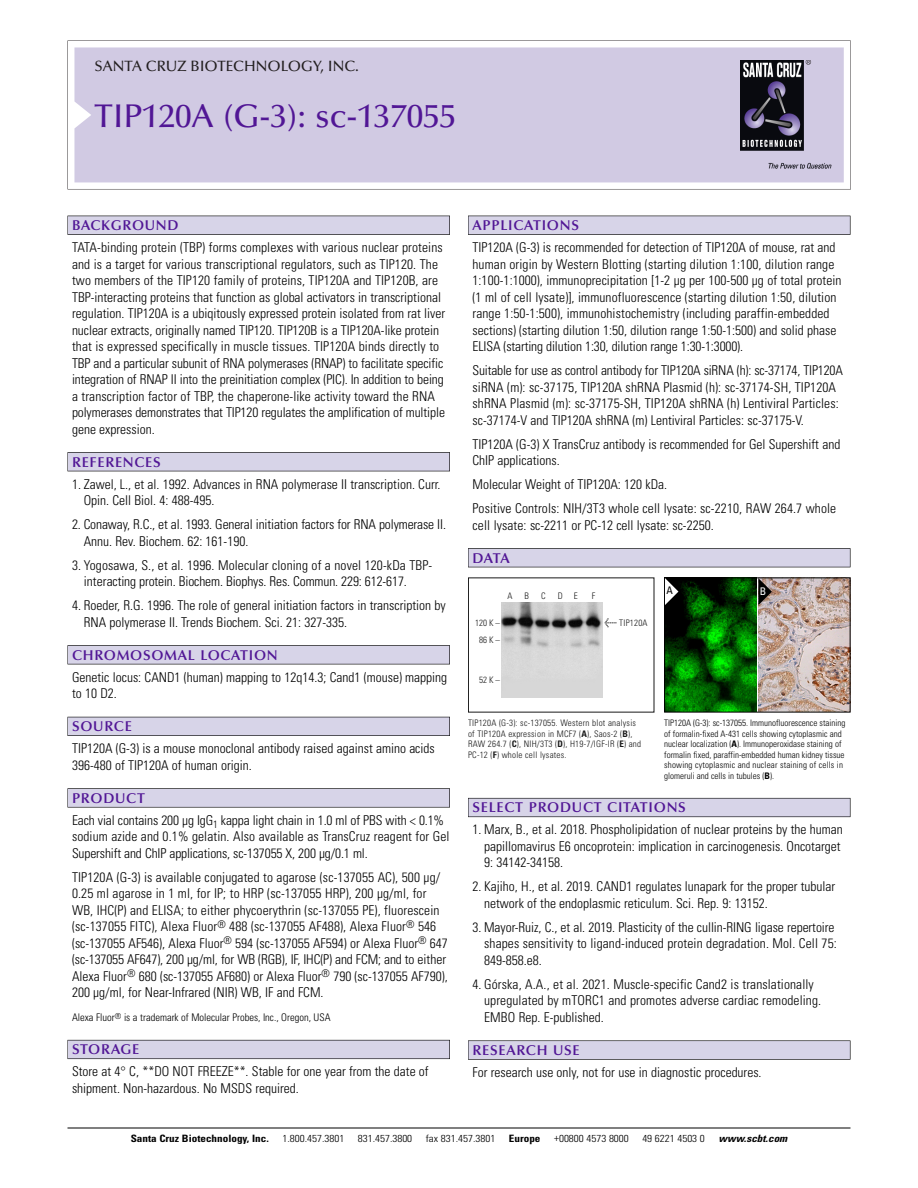
<style>
.page{position:relative;width:918px;height:1188px;background:#fff}
.page>*{position:absolute;margin:0;border:0;box-sizing:border-box;transform-origin:0 0}
.t1{font:500 33px "Optima";color:#511695}
.t2{font:500 15px "Optima";color:#231f20}
.t3{font:600 14.25px "Optima";letter-spacing:.05em;color:#511695}
.t4{font:300 condensed 13.5px/16.5px "Univers";color:#000}
.t5{font:300 condensed 10.5px "Univers";color:#000}
.t6{font:condensed 10.5px "Univers";color:#000}
.t7{font:condensed 10.5px "Univers";color:#fff}
.t8{font:300 condensed 10.2px "Univers";color:#000;scale:1.1 1}
.t9{font:700 condensed 10.2px "Univers";color:#000;scale:1.1 1}
.t10{font:italic 700 condensed 10.2px "Univers";color:#000;scale:1.1 1}
.t11{font:300 condensed 9px/10.5px "Univers";color:#000}
.t12{font:300 condensed 9px/10.5px "Univers";letter-spacing:.025em;color:#191919}
.s1{font-family:"Meta Plus";font-weight:400;font-stretch:normal;font-size:10.5px}
.s2{font-weight:700}
</style>
<div class="page">
<svg style="left:68px;top:40px;width:783px;height:149px"></svg>
<div style="left:74px;top:47px;width:770px;height:135px;background:#d1cae3"></div>
<img style="left:741px;top:60px;width:90px;height:108px">
<div style="left:68px;top:216px;width:382px;height:19px;background:#535256"></div>
<div style="left:68px;top:216px;width:381px;height:18px;background:#d7d4e8"></div>
<div style="left:68px;top:452px;width:382px;height:19px;background:#515155"></div>
<div style="left:68px;top:453px;width:381px;height:18px;background:#d7d4e8"></div>
<div style="left:68px;top:645px;width:382px;height:19px;background:#545357"></div>
<div style="left:68px;top:646px;width:381px;height:18px;background:#d7d4e8"></div>
<div style="left:68px;top:717px;width:382px;height:19px;background:#535259"></div>
<div style="left:68px;top:717px;width:381px;height:18px;background:#d7d4e8"></div>
<svg style="left:68px;top:788px;width:382px;height:20px"></svg>
<div style="left:68px;top:789px;width:381px;height:18px;background:#d7d4e8"></div>
<div style="left:68px;top:1040px;width:382px;height:19px;background:#64626c"></div>
<div style="left:68px;top:1040px;width:381px;height:18px;background:#d7d4e8"></div>
<div style="left:468px;top:216px;width:382px;height:19px;background:#535256"></div>
<div style="left:468px;top:216px;width:382px;height:18px;background:#d7d4e8"></div>
<div style="left:468px;top:548px;width:382px;height:19px;background:#515155"></div>
<div style="left:468px;top:549px;width:382px;height:18px;background:#d7d4e8"></div>
<div style="left:468px;top:798px;width:382px;height:19px;background:#686770"></div>
<div style="left:468px;top:799px;width:382px;height:18px;background:#d7d4e8"></div>
<svg style="left:468px;top:1040px;width:382px;height:20px"></svg>
<div style="left:468px;top:1041px;width:382px;height:18px;background:#d7d4e8"></div>
<hr style="left:68px;top:1128px;width:782px;height:1px;background:#000">
<img style="left:501px;top:603px;width:102px;height:95px">
<img style="left:758px;top:580px;width:90px;height:130px">
<img style="left:666px;top:580px;width:90px;height:130px">
<div style="left:664px;top:578px;width:186px;height:134px;border:1px solid #000"></div>
<svg style="left:758px;top:578px;width:14px;height:27px"></svg>
<svg style="left:665px;top:578px;width:13px;height:27px"></svg>
<p class="t2" style="left:94px;top:60px;width:266px">SANTA CRUZ BIOTECHNOLOGY, INC.</p>
<p class="t1" style="left:94px;top:102px;width:363px">TIP120A (G-3): sc-137055</p>
<p class="t3" style="left:72px;top:219px;width:108px">BACKGROUND</p>
<p class="t4" style="left:72px;top:240px;width:375px">TATA-binding protein (TBP) forms complexes with various nuclear proteins and is a target for various transcriptional regulators, such as TIP120. The two members of the TIP120 family of proteins, TIP120A and TIP120B, are TBP-interacting proteins that function as global activators in transcriptional regulation. TIP120A is a ubiqitously expressed protein isolated from rat liver nuclear extracts, originally named TIP120. TIP120B is a TIP120A-like protein that is expressed specifically in muscle tissues. TIP120A binds directly to TBP and a particular subunit of RNA polymerases (RNAP) to facilitate specific integration of RNAP II into the preinitiation complex (PIC). In addition to being a transcription factor of TBP, the chaperone-like activity toward the RNA polymerases demonstrates that TIP120 regulates the amplification of multiple gene expression.</p>
<p class="t3" style="left:72px;top:456px;width:90px">REFERENCES</p>
<p class="t4" style="left:84px;top:477px;width:358px;text-indent:-12px">1. Zawel, L., et al. 1992. Advances in RNA polymerase II transcription. Curr.<br>Opin. Cell Biol. 4: 488-495.</p>
<p class="t4" style="left:84px;top:517px;width:364px;text-indent:-12px">2. Conaway, R.C., et al. 1993. General initiation factors for RNA polymerase II.<br>Annu. Rev. Biochem. 62: 161-190.</p>
<p class="t4" style="left:84px;top:558px;width:350px;text-indent:-12px">3. Yogosawa, S., et al. 1996. Molecular cloning of a novel 120-kDa TBP&shy;interacting protein. Biochem. Biophys. Res. Commun. 229: 612-617.</p>
<p class="t4" style="left:84px;top:598px;width:364px;text-indent:-12px">4. Roeder, R.G. 1996. The role of general initiation factors in transcription by<br>RNA polymerase II. Trends Biochem. Sci. 21: 327-335.</p>
<p class="t3" style="left:72px;top:649px;width:207px">CHROMOSOMAL LOCATION</p>
<p class="t4" style="left:72px;top:670px;width:377px">Genetic locus: CAND1 (human) mapping to 12q14.3; Cand1 (mouse) mapping to 10 D2.</p>
<p class="t3" style="left:72px;top:720px;width:61px">SOURCE</p>
<p class="t4" style="left:72px;top:742px;width:364px">TIP120A (G-3) is a mouse monoclonal antibody raised against amino acids<br>396-480 of TIP120A of human origin.</p>
<p class="t3" style="left:72px;top:792px;width:74px">PRODUCT</p>
<p class="t4" style="left:72px;top:813px;width:379px">Each vial contains 200 µg IgG<sub>1</sub> kappa light chain in 1.0 ml of PBS with &lt; 0.1% sodium azide and 0.1% gelatin. Also available as TransCruz reagent for Gel<br>Supershift and ChIP applications, sc-137055 X, 200 µg/0.1 ml.</p>
<p class="t4" style="left:72px;top:870px;width:377px">TIP120A (G-3) is available conjugated to agarose (sc-137055 AC), 500 µg/ 0.25 ml agarose in 1 ml, for IP; to HRP (sc-137055 HRP), 200 µg/ml, for WB, IHC(P) and ELISA; to either phycoerythrin (sc-137055 PE), fluorescein (sc-137055 FITC), Alexa Fluor<sup>®</sup> 488 (sc-137055 AF488), Alexa Fluor<sup>®</sup> 546 (sc-137055 AF546), Alexa Fluor<sup>®</sup> 594 (sc-137055 AF594) or Alexa Fluor<sup>®</sup> 647 (sc-137055 AF647), 200 µg/ml, for WB (RGB), IF, IHC(P) and FCM; and to either Alexa Fluor<sup>®</sup> 680 (sc-137055 AF680) or Alexa Fluor<sup>®</sup> 790 (sc-137055 AF790), 200 µg/ml, for Near-Infrared (NIR) WB, IF and FCM.</p>
<p class="t5" style="left:72px;top:1014px;width:260px">Alexa Fluor<sup>®</sup> is a trademark of Molecular Probes, Inc., Oregon, USA</p>
<p class="t3" style="left:72px;top:1044px;width:69px">STORAGE</p>
<p class="t4" style="left:72px;top:1065px;width:358px">Store at 4° C, **DO NOT FREEZE**. Stable for one year from the date of shipment. Non-hazardous. No MSDS required.</p>
<p class="t3" style="left:473px;top:219px;width:108px">APPLICATIONS</p>
<p class="t4" style="left:473px;top:240px;width:371px">TIP120A (G-3) is recommended for detection of TIP120A of mouse, rat and human origin by Western Blotting (starting dilution 1:100, dilution range 1:100-1:1000), immunoprecipitation [1-2 µg per 100-500 µg of total protein (1 ml of cell lysate)], immunofluorescence (starting dilution 1:50, dilution range 1:50-1:500), immunohistochemistry (including paraffin-embedded sections) (starting dilution 1:50, dilution range 1:50-1:500) and solid phase ELISA (starting dilution 1:30, dilution range 1:30-1:3000).</p>
<p class="t4" style="left:473px;top:363px;width:372px">Suitable for use as control antibody for TIP120A siRNA (h): sc-37174, TIP120A siRNA (m): sc-37175, TIP120A shRNA Plasmid (h): sc-37174-SH, TIP120A shRNA Plasmid (m): sc-37175-SH, TIP120A shRNA (h) Lentiviral Particles: sc-37174-V and TIP120A shRNA (m) Lentiviral Particles: sc-37175-V.</p>
<p class="t4" style="left:473px;top:437px;width:369px">TIP120A (G-3) X TransCruz antibody is recommended for Gel Supershift and<br>ChIP applications.</p>
<p class="t4" style="left:473px;top:477px;width:196px">Molecular Weight of TIP120A: 120 kDa.</p>
<p class="t4" style="left:473px;top:501px;width:365px">Positive Controls: NIH/3T3 whole cell lysate: sc-2210, RAW 264.7 whole cell lysate: sc-2211 or PC-12 cell lysate: sc-2250.</p>
<p class="t3" style="left:473px;top:552px;width:39px">DATA</p>
<p class="t12" style="left:507px;top:592px;width:7px">A</p>
<p class="t12" style="left:524px;top:592px;width:6px">B</p>
<p class="t12" style="left:541px;top:592px;width:6px">C</p>
<p class="t12" style="left:558px;top:592px;width:22px">D E</p>
<p class="t12" style="left:592px;top:592px;width:5px">F</p>
<p class="t12" style="left:475px;top:616px;width:26px;line-height:16.5px;text-align:center">120 K –<br>86K–</p>
<p class="t12" style="left:479px;top:676px;width:22px">52K–</p>
<p class="t12" style="left:605px;top:618px;width:44px"><span class="s1">&lt;</span> TIP120A</p>
<p class="t12" style="left:468px;top:719px;width:175px">TIP120A (G-3): sc-137055. Western blot analysis of TIP120A expression in MCF7 (<span class="s2">A</span>), Saos-2 (<span class="s2">B</span>), RAW 264.7 (<span class="s2">C</span>), NIH/3T3 (<span class="s2">D</span>), H19-7/IGF-IR (<span class="s2">E</span>) and PC-12 (<span class="s2">F</span>) whole cell lysates.</p>
<p class="t6" style="left:667px;top:587px;width:8px">A</p>
<p class="t7" style="left:760px;top:587px;width:8px">B</p>
<p class="t11" style="left:664px;top:719px;width:183px">TIP120A (G-3): sc-137055. Immunofluorescence staining of formalin-fixed A-431 cells showing cytoplasmic and nuclear localization (<span class="s2">A</span>). Immunoperoxidase staining of formalin fixed, paraffin-embedded human kidney tissue showing cytoplasmic and nuclear staining of cells in glomeruli and cells in tubules (<span class="s2">B</span>).</p>
<p class="t3" style="left:473px;top:802px;width:215px">SELECT PRODUCT CITATIONS</p>
<p class="t4" style="left:484px;top:823px;width:360px;text-indent:-12px">1. Marx, B., et al. 2018. Phospholipidation of nuclear proteins by the human papillomavirus E6 oncoprotein: implication in carcinogenesis. Oncotarget<br>9: 34142-34158.</p>
<p class="t4" style="left:484px;top:880px;width:353px;text-indent:-12px">2. Kajiho, H., et al. 2019. CAND1 regulates lunapark for the proper tubular network of the endoplasmic reticulum. Sci. Rep. 9: 13152.</p>
<p class="t4" style="left:484px;top:920px;width:354px;text-indent:-12px">3. Mayor-Ruiz, C., et al. 2019. Plasticity of the cullin-RING ligase repertoire shapes sensitivity to ligand-induced protein degradation. Mol. Cell 75:<br>849-858.e8.</p>
<p class="t4" style="left:484px;top:977px;width:339px;text-indent:-12px">4. Górska, A.A., et al. 2021. Muscle-specific Cand2 is translationally upregulated by mTORC1 and promotes adverse cardiac remodeling.<br>EMBO Rep. E-published.</p>
<p class="t3" style="left:473px;top:1044px;width:109px">RESEARCH USE</p>
<p class="t4" style="left:473px;top:1065px;width:291px">For research use only, not for use in diagnostic procedures.</p>
<p class="t9" style="left:131px;top:1135px;width:127px">Santa Cruz Biotechnology, Inc.</p>
<p class="t8" style="left:282px;top:1135px;width:58px">1.800.457.3801</p>
<p class="t8" style="left:358px;top:1135px;width:51px">831.457.3800</p>
<p class="t8" style="left:426px;top:1135px;width:65px">fax 831.457.3801</p>
<p class="t9" style="left:509px;top:1135px;width:30px">Europe</p>
<p class="t8" style="left:554px;top:1135px;width:69px">+00800 4573 8000</p>
<p class="t8" style="left:642px;top:1135px;width:58px">49 6221 4503 0</p>
<p class="t10" style="left:719px;top:1135px;width:66px">www.scbt.com</p>
</div>
